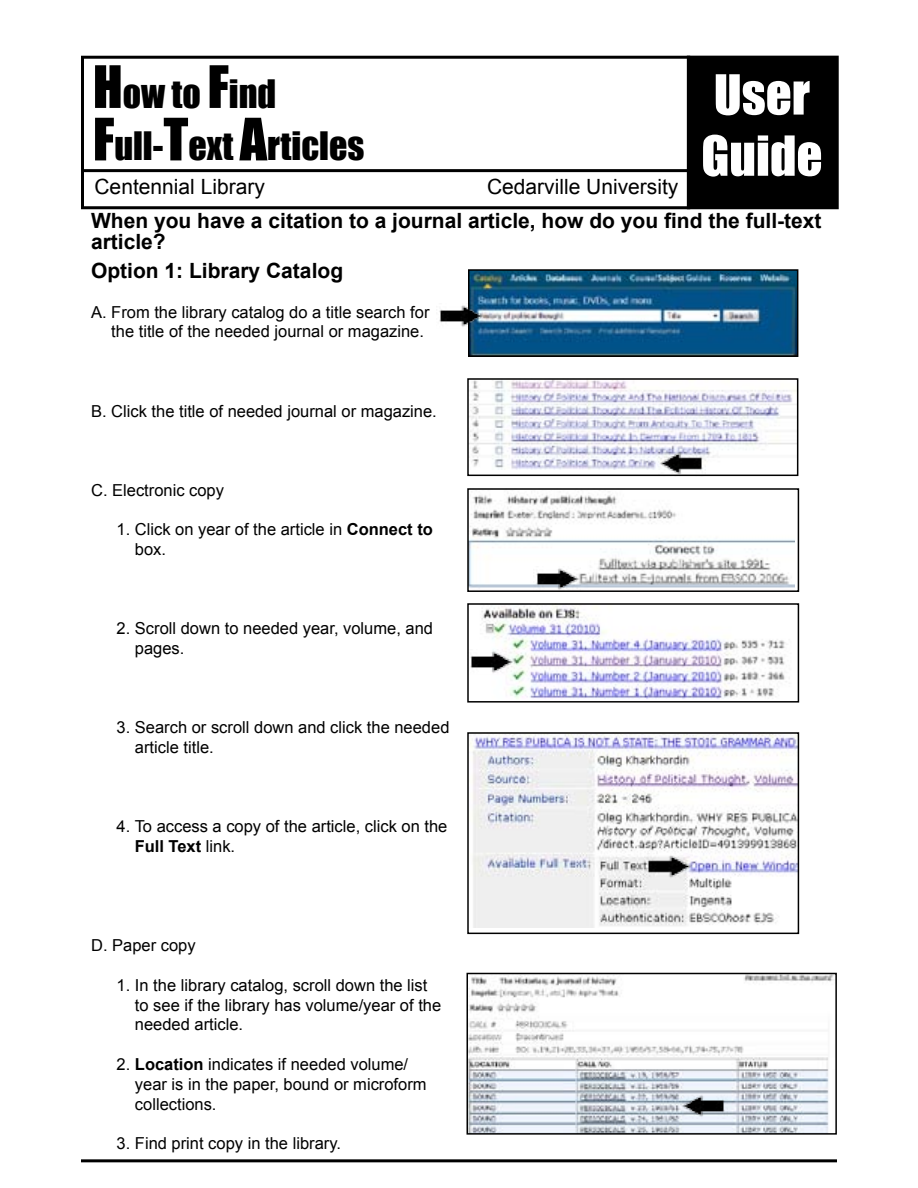
<style>
.page{position:relative;width:918px;height:1188px;background:#fff}
.page>*{position:absolute;margin:0;border:0;box-sizing:border-box;transform-origin:0 0}
.t1{font:51px/61.2px "Impact";color:#fff}
.t2{font:36px/52.5px "Impact";color:#000}
.t3{font:700 21px/21px "Arial";color:#000}
.t4{font:21px "Arial";color:#000}
.t5{font:16.5px/19.8px "Arial";color:#000}
.s1{font-size:54px}
.s2{font-weight:700}
</style>
<div class="page">
<div style="left:688px;top:56px;width:150px;height:152px;background:#000"></div>
<div style="left:687px;top:56px;width:152px;height:153px;border:2px solid #000"></div>
<hr style="left:83px;top:169px;width:614px;height:3px;background:#000">
<div style="left:81px;top:56px;width:609px;height:153px;border:3px solid #000"></div>
<hr style="left:81px;top:1159px;width:756px;height:3px;background:#000">
<img style="left:471px;top:272px;width:324px;height:82px">
<div style="left:468px;top:269px;width:330px;height:88px;border:2px solid #000"></div>
<img style="left:470px;top:381px;width:325px;height:89px">
<div style="left:467px;top:378px;width:331px;height:98px;border:2px solid #000"></div>
<img style="left:470px;top:494px;width:324px;height:94px">
<div style="left:467px;top:488px;width:332px;height:104px;border:2px solid #000"></div>
<img style="left:481px;top:606px;width:306px;height:93px">
<div style="left:467px;top:603px;width:332px;height:100px;border:2px solid #000"></div>
<img style="left:470px;top:735px;width:326px;height:192px">
<div style="left:467px;top:732px;width:332px;height:202px;border:2px solid #000"></div>
<img style="left:469px;top:976px;width:364px;height:156px">
<div style="left:466px;top:973px;width:371px;height:162px;border:2px solid #000"></div>
<img style="left:439px;top:303px;width:45px;height:25px">
<img style="left:659px;top:451px;width:47px;height:25px">
<img style="left:534px;top:567px;width:47px;height:25px">
<img style="left:467px;top:650px;width:48px;height:25px">
<img style="left:645px;top:854px;width:47px;height:25px">
<img style="left:680px;top:1094px;width:48px;height:25px">
<h2 class="t2" style="left:93px;top:67px;width:273px"><span class="s1">H</span>ow to <span class="s1">F</span>ind<br><span class="s1">F</span>ull-<span class="s1">T</span>ext <span class="s1">A</span>rticles</h2>
<p class="t4" style="left:94px;top:173px;width:172px">Centennial Library</p>
<p class="t4" style="left:487px;top:173px;width:193px">Cedarville University</p>
<h1 class="t1" style="left:701px;top:63px;width:123px">User<br>Guide</h1>
<p class="t3" style="left:91px;top:211px;width:732px">When you have a citation to a journal article, how do you find the full-text article?</p>
<p class="t3" style="left:91px;top:261px;width:254px">Option 1: Library Catalog</p>
<p class="t5" style="left:111px;top:302px;width:320px;text-indent:-20px">A. From the library catalog do a title search for the title of the needed journal or magazine.</p>
<p class="t5" style="left:91px;top:401px;width:347px">B. Click the title of needed journal or magazine.</p>
<p class="t5" style="left:91px;top:480px;width:134px">C. Electronic copy</p>
<p class="t5" style="left:135px;top:520px;width:300px;text-indent:-18px">1. Click on year of the article in <span class="s2">Connect to </span>box.</p>
<p class="t5" style="left:135px;top:619px;width:300px;text-indent:-18px">2. Scroll down to needed year, volume, and pages.</p>
<p class="t5" style="left:135px;top:718px;width:316px;text-indent:-18px">3. Search or scroll down and click the needed article title.</p>
<p class="t5" style="left:135px;top:817px;width:314px;text-indent:-18px">4. To access a copy of the article, click on the<br><span class="s2">Full Text</span> link.</p>
<p class="t5" style="left:91px;top:936px;width:106px">D. Paper copy</p>
<p class="t5" style="left:135px;top:975px;width:308px;text-indent:-18px">1. In the library catalog, scroll down the list to see if the library has volume/year of the needed article.</p>
<p class="t5" style="left:135px;top:1054px;width:293px;text-indent:-18px">2. <span class="s2">Location</span> indicates if needed volume/ year is in the paper, bound or microform collections.</p>
<p class="t5" style="left:117px;top:1134px;width:226px">3. Find print copy in the library.</p>
</div>
